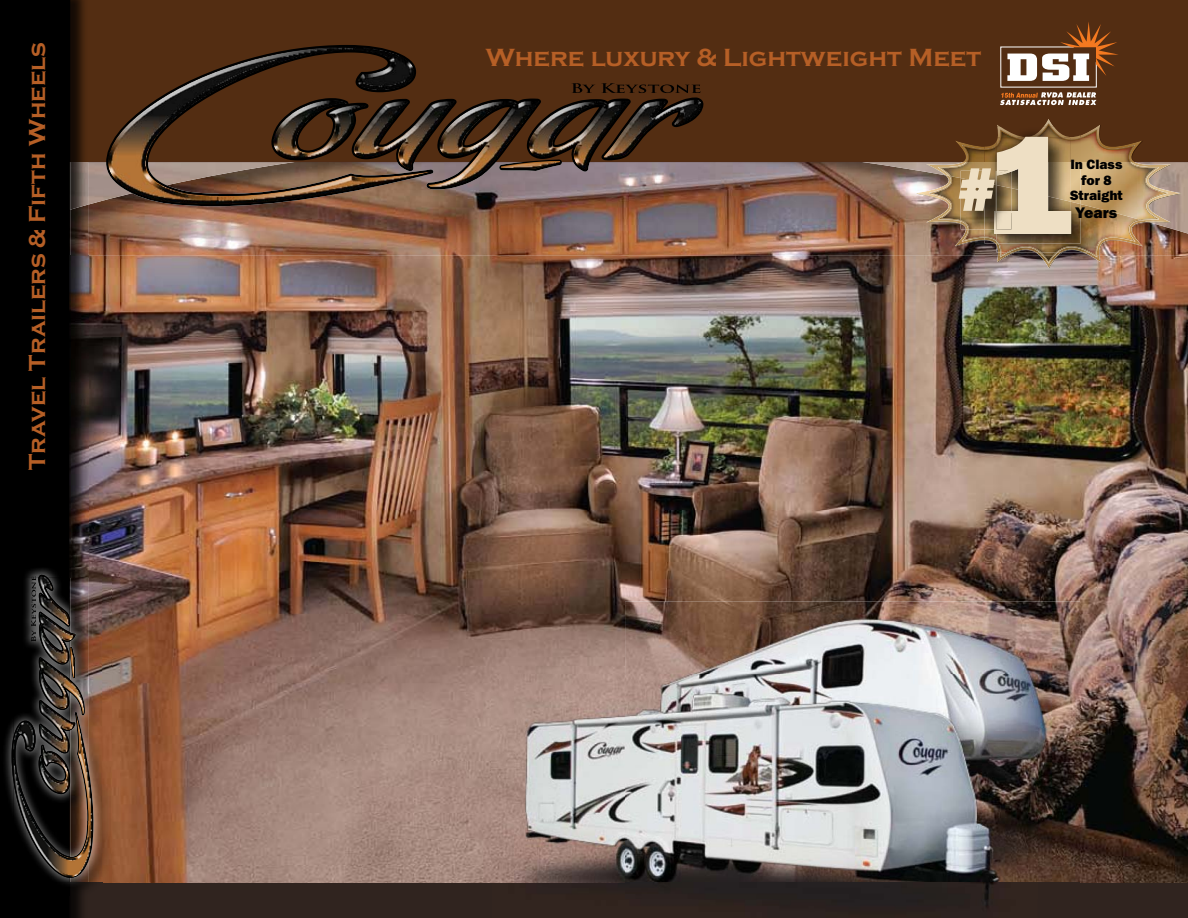
<style>
.page{position:relative;width:1188px;height:918px;background:#fff}
.page>*{position:absolute;margin:0;border:0;box-sizing:border-box;transform-origin:0 0}
.t1{font:800 140.7px "Franklin Gothic";color:#eedfc4;scale:1.04 1}
.t2{font:800 60.9px "Franklin Gothic";color:#eedfc4}
.t3{font:700 25.8px "Copperplate Gothic";color:#b65f26}
.t4{font:700 24px "Copperplate Gothic";color:#b65f26}
.t5{font:800 15.9px "Franklin Gothic";color:#000}
.t6{font:800 13.95px/15.6px "Franklin Gothic";color:#000;text-align:center}
</style>
<div class="page">
<img style="left:88px;top:256px;width:1100px;height:627px">
<div style="left:0;top:883px;width:1188px;height:35px;background:#30241f"></div>
<img style="left:625px;top:602px;width:455px;height:281px">
<img style="left:492px;top:674px;width:546px;height:234px">
<img style="left:88px;top:234px;width:1100px;height:22px">
<img style="left:88px;top:162px;width:1100px;height:72px">
<div style="left:88px;top:0;width:1100px;height:162px;background:#532d12"></div>
<img style="left:70px;top:210px;width:18px;height:357px">
<img style="left:70px;top:163px;width:18px;height:47px">
<img style="left:70px;top:0;width:18px;height:162px">
<svg style="left:106px;top:45px;width:597px;height:161px;background:#644331"></svg>
<svg style="left:571px;top:83px;width:24px;height:10px"></svg>
<svg style="left:601px;top:83px;width:99px;height:10px"></svg>
<svg style="left:539px;top:170px;width:23px;height:1px"></svg>
<img style="left:108px;top:47px;width:323px;height:157px">
<img style="left:428px;top:101px;width:111px;height:86px">
<img style="left:529px;top:101px;width:100px;height:69px">
<img style="left:354px;top:101px;width:101px;height:68px">
<img style="left:501px;top:168px;width:59px;height:1px">
<img style="left:501px;top:161px;width:59px;height:7px">
<img style="left:273px;top:100px;width:94px;height:58px">
<img style="left:603px;top:99px;width:98px;height:59px">
<img style="left:1049px;top:263px;width:52px;height:6px">
<img style="left:1181px;top:193px;width:1px;height:18px">
<img style="left:997px;top:263px;width:103px;height:5px">
<img style="left:916px;top:175px;width:13px;height:81px">
<img style="left:926px;top:162px;width:255px;height:60px">
<img style="left:1000px;top:263px;width:97px;height:1px">
<img style="left:931px;top:176px;width:7px;height:80px">
<img style="left:938px;top:118px;width:234px;height:145px">
<svg style="left:1000px;top:21px;width:119px;height:84px"></svg>
<img style="left:69px;top:0;width:1px;height:567px">
<svg style="left:69px;top:162px;width:19px;height:1px"></svg>
<div style="left:0;top:233px;width:69px;height:685px;background:#000"></div>
<div style="left:0;top:0;width:69px;height:233px;background:#000"></div>
<img style="left:0;top:162px;width:69px;height:1px">
<img style="left:93px;top:577px;width:19px;height:306px">
<img style="left:93px;top:567px;width:9px;height:10px">
<svg style="left:1px;top:567px;width:92px;height:351px;background:#2b241f"></svg>
<img style="left:40px;top:663px;width:35px;height:15px">
<img style="left:71px;top:663px;width:3px;height:15px">
<img style="left:40px;top:613px;width:35px;height:50px">
<img style="left:39px;top:576px;width:30px;height:50px">
<p class="t4" style="left:23px;top:470px;width:430px;rotate:-90deg">Travel Trailers &amp; Fifth Wheels</p>
<p class="t3" style="left:486px;top:42px;width:497px">Where luxury &amp; Lightweight Meet</p>
<h1 class="t1" style="left:986px;top:136px;width:84px">1</h1>
<p class="t6" style="left:1070px;top:158px;width:54px">In Class for 8<br>Straight</p>
<p class="t5" style="left:1076px;top:207px;width:43px">Years</p>
<h2 class="t2" style="left:959px;top:168px;width:37px">#</h2>
</div>
